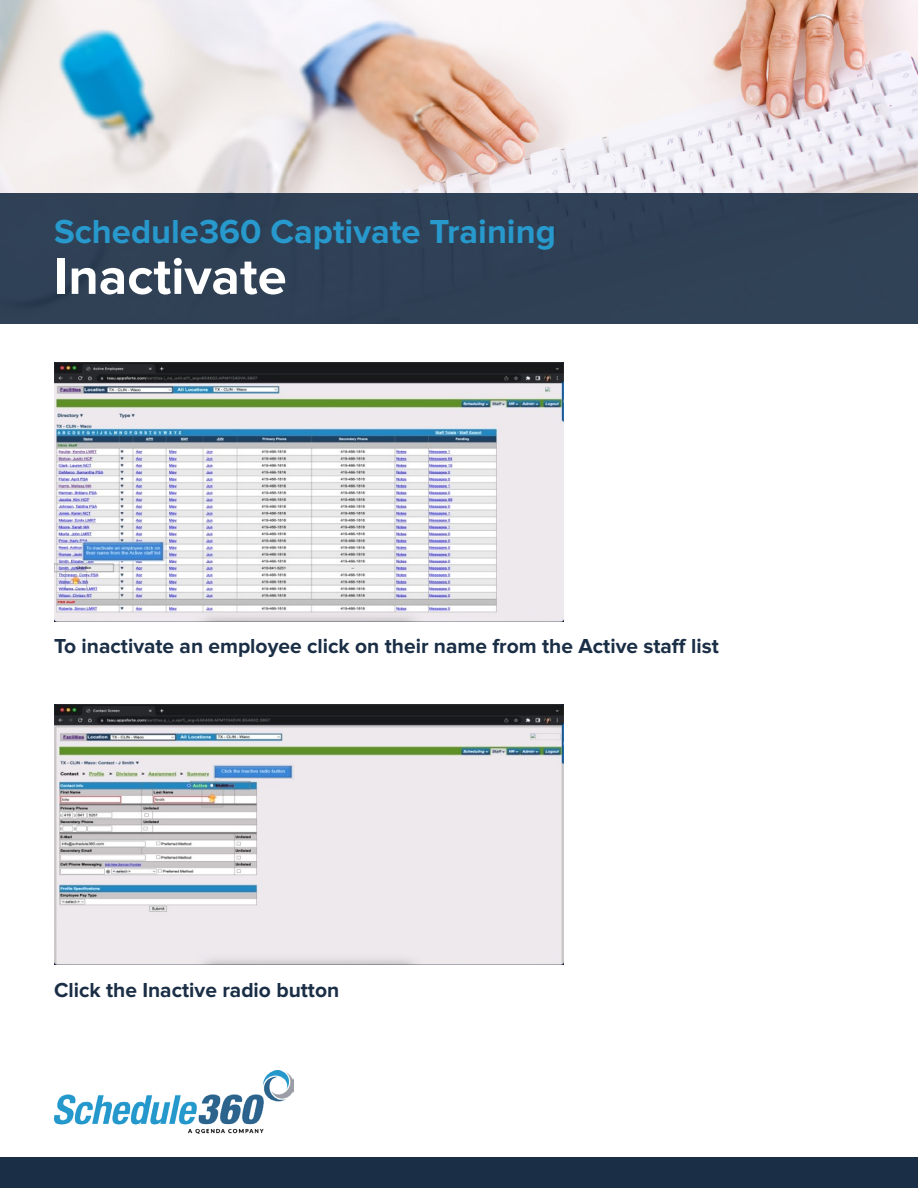
<style>
.page{position:relative;width:918px;height:1188px;background:#fff}
.page>*{position:absolute;margin:0;border:0;box-sizing:border-box;transform-origin:0 0}
.t1{font:700 52.5px "Proxima Nova";color:#fff}
.t2{font:700 34.5px "Proxima Nova";color:#2799cc}
.t3{font:700 21px "Proxima Nova";color:#1a2e45}
</style>
<div class="page">
<img style="left:0;top:0;width:918px;height:193px">
<div style="left:0;top:1157px;width:918px;height:31px;background:#1a2e45"></div>
<div style="left:0;top:193px;width:918px;height:131px;background:#304156"></div>
<img style="left:54px;top:362px;width:509px;height:260px">
<img style="left:54px;top:705px;width:509px;height:259px">
<img style="left:54px;top:1071px;width:240px;height:63px">
<p class="t2" style="left:54px;top:212px;width:503px">Schedule360 Captivate Training</p>
<p class="t1" style="left:54px;top:246px;width:234px">Inactivate</p>
<p class="t3" style="left:54px;top:634px;width:666px">To inactivate an employee click on their name from the Active staff list</p>
<p class="t3" style="left:54px;top:978px;width:287px">Click the Inactive radio button</p>
</div>
